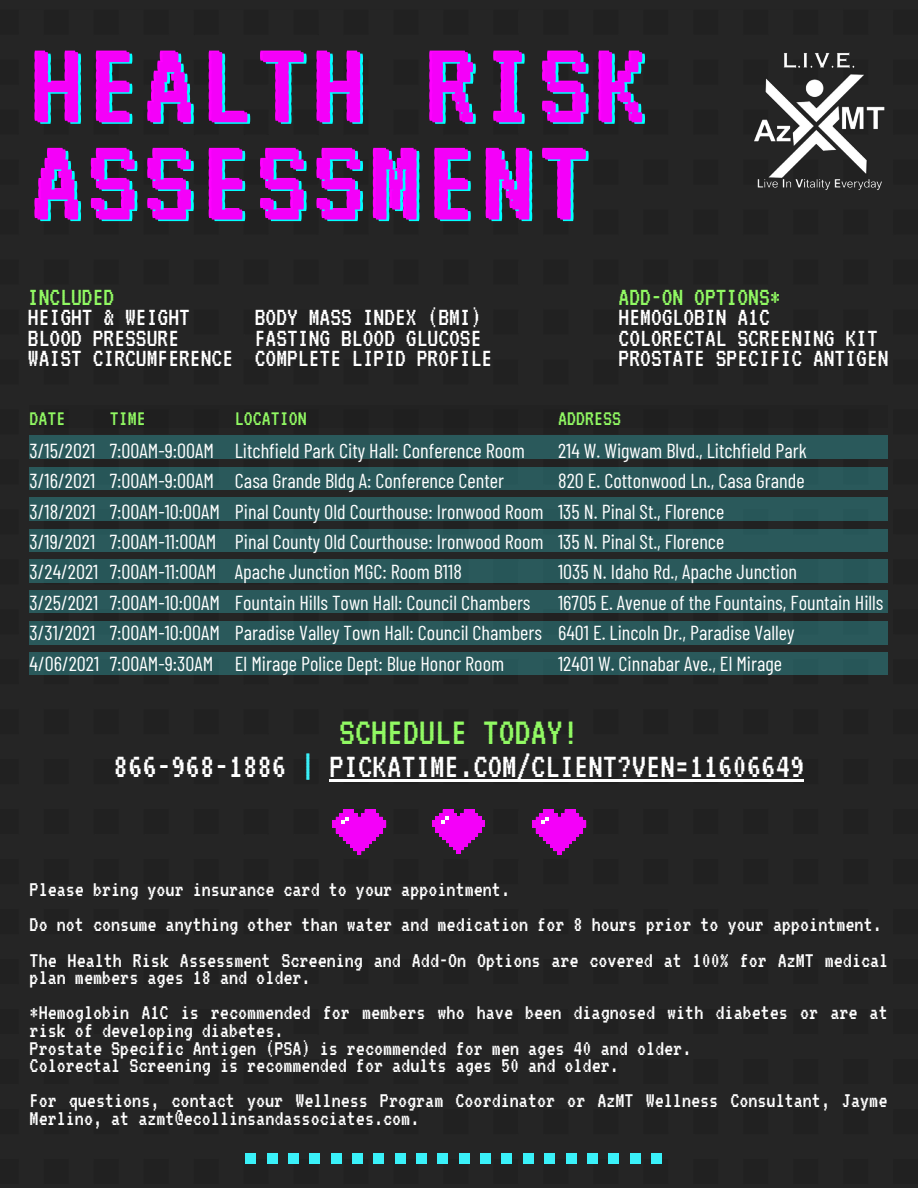
<style>
.page{position:relative;width:918px;height:1188px;background:#252525}
.page>*{position:absolute;margin:0;border:0;box-sizing:border-box;transform-origin:0 0}
.t1{font:125.4px/97.2px "VT323";letter-spacing:.05em;color:#f0f}
.t2{font:39.9px "VT323";color:#91f963}
.t3{font:36px "VT323";color:#fff}
.t4{font:27px "VT323";color:#fff}
.t5{font:27px "VT323";color:#91f963}
.t6{font:22.65px/17.5px "VT323";color:#fff}
.t7{font:22.5px "VT323";color:#91f963}
.t8{font:20.25px "Barlow Condensed";color:#fff}
.s1{color:#3af1f9}
</style>
<div class="page">
<img style="left:754px;top:47px;width:132px;height:144px">
<svg style="left:432px;top:810px;width:53px;height:44px;background:#a810ab"></svg>
<svg style="left:532px;top:810px;width:54px;height:45px;background:#a810ab"></svg>
<svg style="left:332px;top:810px;width:54px;height:45px;background:#a710aa"></svg>
<div style="left:651px;top:1154px;width:11px;height:10px;background:#3af1f9"></div>
<div style="left:630px;top:1154px;width:10px;height:10px;background:#3af1f9"></div>
<div style="left:608px;top:1154px;width:11px;height:10px;background:#3af1f9"></div>
<div style="left:566px;top:1154px;width:10px;height:10px;background:#3af1f9"></div>
<div style="left:544px;top:1154px;width:11px;height:10px;background:#3af1f9"></div>
<div style="left:587px;top:1154px;width:11px;height:10px;background:#3af1f9"></div>
<div style="left:523px;top:1154px;width:11px;height:10px;background:#3af1f9"></div>
<div style="left:288px;top:1154px;width:11px;height:10px;background:#3af1f9"></div>
<div style="left:310px;top:1154px;width:10px;height:10px;background:#3af1f9"></div>
<div style="left:331px;top:1154px;width:11px;height:10px;background:#3af1f9"></div>
<div style="left:267px;top:1154px;width:10px;height:10px;background:#3af1f9"></div>
<div style="left:245px;top:1154px;width:11px;height:10px;background:#3af1f9"></div>
<div style="left:374px;top:1154px;width:10px;height:10px;background:#3af1f9"></div>
<div style="left:438px;top:1154px;width:10px;height:10px;background:#3af1f9"></div>
<div style="left:459px;top:1154px;width:11px;height:10px;background:#3af1f9"></div>
<div style="left:480px;top:1154px;width:11px;height:10px;background:#3af1f9"></div>
<div style="left:395px;top:1154px;width:11px;height:10px;background:#3af1f9"></div>
<div style="left:502px;top:1154px;width:10px;height:10px;background:#3af1f9"></div>
<div style="left:416px;top:1154px;width:11px;height:10px;background:#3af1f9"></div>
<div style="left:352px;top:1154px;width:11px;height:10px;background:#3af1f9"></div>
<div style="left:30px;top:405px;width:858px;height:23px;background:#222"></div>
<div style="left:30px;top:435px;width:858px;height:24px;background:#2a595b"></div>
<div style="left:30px;top:467px;width:858px;height:22px;background:#2a595b"></div>
<div style="left:30px;top:497px;width:858px;height:24px;background:#2a595b"></div>
<div style="left:30px;top:529px;width:858px;height:22px;background:#2a595b"></div>
<div style="left:30px;top:559px;width:858px;height:24px;background:#285759"></div>
<div style="left:30px;top:591px;width:858px;height:22px;background:#2a595b"></div>
<div style="left:30px;top:621px;width:858px;height:24px;background:#2a595b"></div>
<div style="left:30px;top:653px;width:858px;height:22px;background:#2a595b"></div>
<hr style="left:329px;top:779px;width:475px;height:3px;background:#fff">
<p class="t1" style="left:30px;top:35px;width:616px">HEALTH RISK<br>ASSESSMENT</p>
<p class="t5" style="left:28px;top:284px;width:88px">INCLUDED</p>
<p class="t4" style="left:28px;top:304px;width:163px">HEIGHT &amp; WEIGHT</p>
<p class="t4" style="left:255px;top:304px;width:228px">BODY MASS INDEX (BMI)</p>
<p class="t4" style="left:28px;top:324px;width:153px">BLOOD PRESSURE</p>
<p class="t4" style="left:255px;top:324px;width:228px">FASTING BLOOD GLUCOSE</p>
<p class="t4" style="left:28px;top:344px;width:466px">WAIST CIRCUMFERENCE COMPLETE LIPID PROFILE</p>
<p class="t5" style="left:619px;top:284px;width:163px">ADD-ON OPTIONS*</p>
<p class="t4" style="left:619px;top:304px;width:153px">HEMOGLOBIN A1C</p>
<p class="t4" style="left:619px;top:324px;width:261px">COLORECTAL SCREENING KIT</p>
<p class="t4" style="left:619px;top:344px;width:272px">PROSTATE SPECIFIC ANTIGEN</p>
<p class="t7" style="left:30px;top:407px;width:37px">DATE</p>
<p class="t8" style="left:30px;top:438px;width:67px">3/15/2021</p>
<p class="t8" style="left:30px;top:468px;width:67px">3/16/2021</p>
<p class="t8" style="left:30px;top:498px;width:67px">3/18/2021</p>
<p class="t8" style="left:30px;top:529px;width:67px">3/19/2021</p>
<p class="t8" style="left:30px;top:559px;width:70px">3/24/2021</p>
<p class="t8" style="left:30px;top:590px;width:70px">3/25/2021</p>
<p class="t8" style="left:30px;top:620px;width:67px">3/31/2021</p>
<p class="t8" style="left:30px;top:650px;width:71px">4/06/2021</p>
<p class="t7" style="left:110px;top:407px;width:37px">TIME</p>
<p class="t8" style="left:110px;top:438px;width:106px">7:00AM-9:00AM</p>
<p class="t8" style="left:110px;top:468px;width:106px">7:00AM-9:00AM</p>
<p class="t8" style="left:110px;top:498px;width:112px">7:00AM-10:00AM</p>
<p class="t8" style="left:110px;top:529px;width:108px">7:00AM-11:00AM</p>
<p class="t8" style="left:110px;top:559px;width:108px">7:00AM-11:00AM</p>
<p class="t8" style="left:110px;top:590px;width:112px">7:00AM-10:00AM</p>
<p class="t8" style="left:110px;top:620px;width:112px">7:00AM-10:00AM</p>
<p class="t8" style="left:110px;top:650px;width:105px">7:00AM-9:30AM</p>
<p class="t7" style="left:235px;top:407px;width:73px">LOCATION</p>
<p class="t8" style="left:235px;top:438px;width:291px">Litchfield Park City Hall: Conference Room</p>
<p class="t8" style="left:235px;top:468px;width:271px">Casa Grande Bldg A: Conference Center</p>
<p class="t8" style="left:235px;top:498px;width:310px">Pinal County Old Courthouse: Ironwood Room</p>
<p class="t8" style="left:235px;top:529px;width:310px">Pinal County Old Courthouse: Ironwood Room</p>
<p class="t8" style="left:235px;top:559px;width:228px">Apache Junction MGC: Room B118</p>
<p class="t8" style="left:235px;top:590px;width:297px">Fountain Hills Town Hall: Council Chambers</p>
<p class="t8" style="left:235px;top:620px;width:309px">Paradise Valley Town Hall: Council Chambers</p>
<p class="t8" style="left:235px;top:650px;width:271px">El Mirage Police Dept: Blue Honor Room</p>
<p class="t7" style="left:558px;top:407px;width:64px">ADDRESS</p>
<p class="t8" style="left:558px;top:438px;width:250px">214 W. Wigwam Blvd., Litchfield Park</p>
<p class="t8" style="left:558px;top:468px;width:248px">820 E. Cottonwood Ln., Casa Grande</p>
<p class="t8" style="left:558px;top:498px;width:168px">135 N. Pinal St., Florence</p>
<p class="t8" style="left:558px;top:529px;width:168px">135 N. Pinal St., Florence</p>
<p class="t8" style="left:558px;top:559px;width:240px">1035 N. Idaho Rd., Apache Junction</p>
<p class="t8" style="left:558px;top:590px;width:327px">16705 E. Avenue of the Fountains, Fountain Hills</p>
<p class="t8" style="left:558px;top:620px;width:238px">6401 E. Lincoln Dr., Paradise Valley</p>
<p class="t8" style="left:558px;top:650px;width:225px">12401 W. Cinnabar Ave., El Mirage</p>
<p class="t2" style="left:339px;top:712px;width:241px">SCHEDULE TODAY!</p>
<p class="t3" style="left:114px;top:748px;width:692px">866-968-1886 <span class="s1">|</span> PICKATIME.COM/CLIENT?VEN=11606649</p>
<p class="t6" style="left:30px;top:881px;width:482px">Please bring your insurance card to your appointment.</p>
<p class="t6" style="left:30px;top:916px;width:854px">Do not consume anything other than water and medication for 8 hours prior to your appointment.</p>
<p class="t6" style="left:30px;top:951px;width:860px">The Health Risk Assessment Screening and Add-On Options are covered at 100% for AzMT medical plan members ages 18 and older.</p>
<p class="t6" style="left:30px;top:1004px;width:860px">*Hemoglobin A1C is recommended for members who have been diagnosed with diabetes or are at risk of developing diabetes.</p>
<p class="t6" style="left:30px;top:1039px;width:663px">Prostate Specific Antigen (PSA) is recommended for men ages 40 and older.</p>
<p class="t6" style="left:30px;top:1057px;width:591px">Colorectal Screening is recommended for adults ages 50 and older.</p>
<p class="t6" style="left:30px;top:1092px;width:859px">For questions, contact your Wellness Program Coordinator or AzMT Wellness Consultant, Jayme<br>Merlino, at azmt@ecollinsandassociates.com.</p>
</div>
